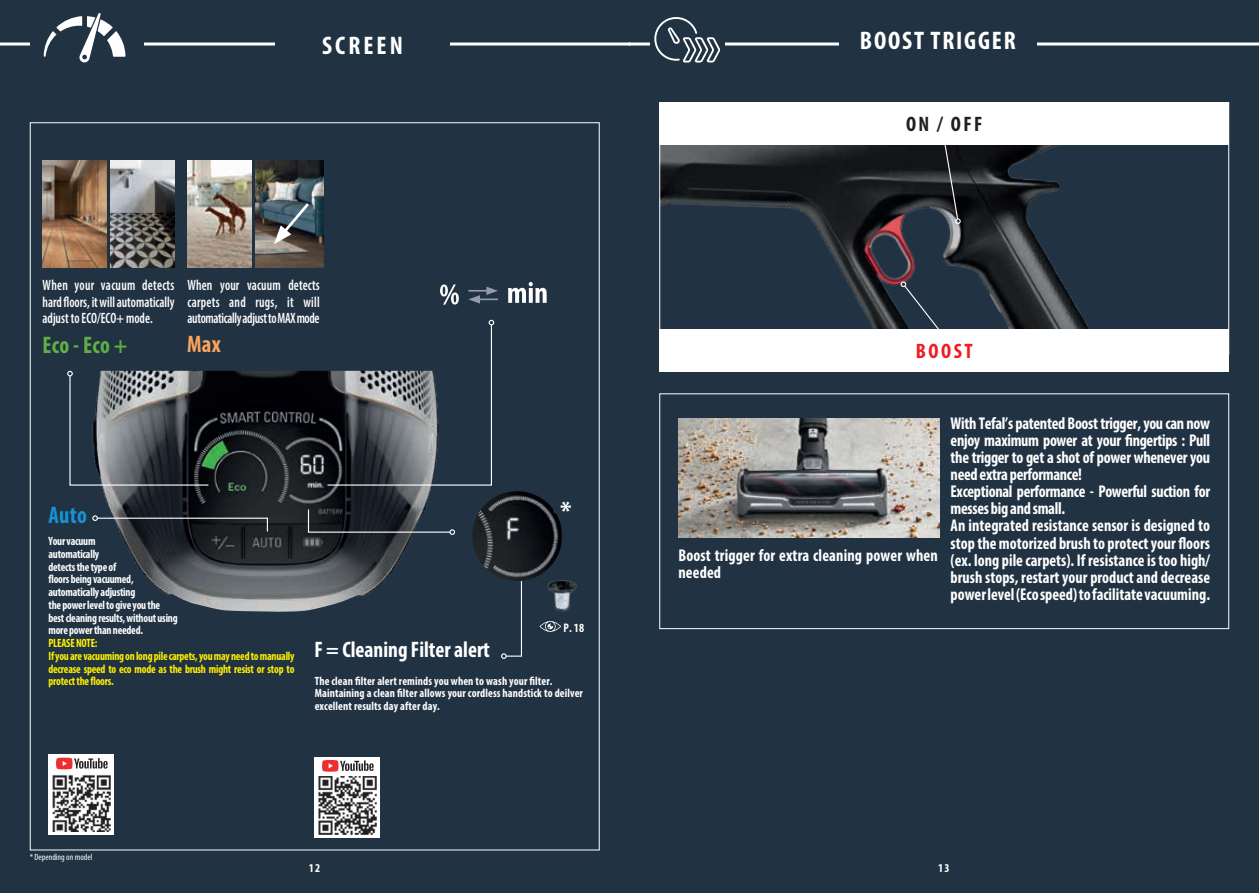
<style>
.page{position:relative;width:1259px;height:893px;background:#fff}
.page>*{position:absolute;margin:0;border:0;box-sizing:border-box;transform-origin:0 0}
.t1{font:700 condensed 25.5px "Myriad Pro";letter-spacing:.07em;color:#fff}
.t2{font:700 25.5px "Myriad Pro";color:#fff}
.t3{font:700 condensed 24px "Myriad Pro";letter-spacing:.01em;color:#5faf45;scale:.95 1}
.t4{font:700 condensed 24px "Myriad Pro";color:#1694d3;scale:.95 1}
.t5{font:700 condensed 24px "Myriad Pro";color:#f9a55d;scale:.95 1}
.t6{font:700 condensed 22.5px "Myriad Pro";color:#fff;scale:.95 1}
.t7{font:700 condensed 21px "Myriad Pro";color:#231f20}
.t8{font:700 condensed 21px "Myriad Pro";letter-spacing:.12em;color:#ee1d23}
.t9{font:700 condensed 17.1px/17.1px "Myriad Pro";color:#fff;scale:.94 1}
.t10{font:600 condensed 15px/16.5px "Myriad Pro";color:#fff;text-align:justify;scale:.85 1}
.t11{font:700 condensed 12.45px "Myriad Pro";color:#fff;scale:.95 1}
.t12{font:700 condensed 12px/12.8px "Myriad Pro";letter-spacing:-.02em;color:#fff;scale:.92 1}
.t13{font:700 condensed 12px/12.8px "Myriad Pro";letter-spacing:.01em;color:#fff;scale:.95 1}
.t14{font:700 condensed 12px/12.8px "Myriad Pro";letter-spacing:-.02em;color:#fff101;scale:.92 1}
.t15{font:700 condensed 12px "Myriad Pro";letter-spacing:-.02em;color:#fff}
.t16{font:condensed 9px "Myriad Pro";color:#fff}
</style>
<div class="page">
<div style="left:0;top:0;width:629px;height:893px;background:#213242"></div>
<div style="left:314px;top:757px;width:65px;height:80px;background:#fff"></div>
<svg style="left:322px;top:760px;width:51px;height:12px"></svg>
<img style="left:318px;top:776px;width:58px;height:58px">
<div style="left:617px;top:0;width:642px;height:893px;background:#213242"></div>
<hr style="left:0;top:43px;width:630px;height:3px;background:#fff">
<div style="left:30px;top:34px;width:114px;height:26px;background:#213242"></div>
<svg style="left:44px;top:13px;width:81px;height:50px"></svg>
<img style="left:102px;top:371px;width:329px;height:241px">
<svg style="left:67px;top:371px;width:142px;height:115px"></svg>
<svg style="left:307px;top:508px;width:148px;height:27px"></svg>
<svg style="left:92px;top:515px;width:176px;height:18px;background:#2d3238"></svg>
<svg style="left:326px;top:320px;width:168px;height:166px"></svg>
<img style="left:43px;top:161px;width:63px;height:106px">
<img style="left:111px;top:161px;width:64px;height:106px">
<img style="left:188px;top:161px;width:63px;height:106px">
<img style="left:255px;top:161px;width:68px;height:106px">
<svg style="left:274px;top:200px;width:38px;height:44px;background:#59666d"></svg>
<svg style="left:440px;top:284px;width:19px;height:21px"></svg>
<svg style="left:508px;top:282px;width:38px;height:21px"></svg>
<svg style="left:468px;top:287px;width:30px;height:17px"></svg>
<img style="left:472px;top:491px;width:90px;height:90px;border-radius:45px">
<img style="left:547px;top:580px;width:30px;height:32px">
<svg style="left:539px;top:621px;width:22px;height:11px"></svg>
<div style="left:48px;top:754px;width:66px;height:81px;background:#fff"></div>
<svg style="left:56px;top:758px;width:52px;height:11px"></svg>
<img style="left:53px;top:775px;width:57px;height:57px">
<svg style="left:501px;top:580px;width:21px;height:79px"></svg>
<div style="left:275px;top:30px;width:175px;height:28px;background:#213242"></div>
<hr style="left:628px;top:43px;width:631px;height:3px;background:#fff">
<div style="left:839px;top:30px;width:197px;height:27px;background:#213242"></div>
<div style="left:659px;top:393px;width:570px;height:236px;border:1px solid #fff"></div>
<img style="left:661px;top:145px;width:429px;height:184px">
<div style="left:659px;top:102px;width:570px;height:43px;background:#fff"></div>
<div style="left:659px;top:329px;width:570px;height:43px;background:#fff"></div>
<svg style="left:943px;top:145px;width:17px;height:79px"></svg>
<svg style="left:900px;top:280px;width:46px;height:49px"></svg>
<img style="left:679px;top:419px;width:260px;height:118px">
<div style="left:650px;top:13px;width:74px;height:53px;background:#213242"></div>
<svg style="left:654px;top:17px;width:66px;height:46px"></svg>
<h1 class="t1" style="left:322px;top:29px;width:82px">SCREEN</h1>
<p class="t10" style="left:43px;top:277px;width:157px">When your vacuum detects hard floors, it will automatically adjust to ECO/ECO+ mode.</p>
<p class="t10" style="left:188px;top:277px;width:157px">When your vacuum detects carpets and rugs, it will automatically adjust to MAX mode</p>
<h2 class="t3" style="left:43px;top:330px;width:91px">Eco - Eco +</h2>
<h2 class="t5" style="left:187px;top:329px;width:37px">Max</h2>
<h2 class="t4" style="left:48px;top:500px;width:42px">Auto</h2>
<p class="t12" style="left:48px;top:534px;width:142px">Your vacuum<br>automatically<br>detects the type of<br>floors being vacuumed, automatically adjusting<br>the power level to give you the best cleaning results, without using more power than needed.</p>
<p class="t14" style="left:48px;top:636px;width:269px">PLEASE NOTE:<br>If you are vacuuming on long pile carpets, you may need to manually decrease speed to eco mode as the brush might resist or stop to protect the floors.</p>
<h1 class="t2" style="left:560px;top:493px;width:13px">*</h1>
<h3 class="t6" style="left:314px;top:636px;width:186px">F = Cleaning Filter alert</h3>
<p class="t11" style="left:563px;top:620px;width:23px">P. 18</p>
<p class="t13" style="left:315px;top:674px;width:284px">The clean filter alert reminds you when to wash your filter.<br>Maintaining a clean filter allows your cordless handstick to deilver excellent results day after day.</p>
<p class="t16" style="left:30px;top:852px;width:64px">* Depending on model</p>
<h1 class="t1" style="left:860px;top:24px;width:157px">BOOST TRIGGER</h1>
<p class="t7" style="left:906px;top:111px;width:78px">ON / OFF</p>
<p class="t8" style="left:915px;top:338px;width:58px">BOOST</p>
<p class="t9" style="left:678px;top:546px;width:277px">Boost trigger for extra cleaning power when needed</p>
<p class="t9" style="left:950px;top:414px;width:277px">With Tefal’s patented Boost trigger, you can now enjoy maximum power at your fingertips : Pull the trigger to get a shot of power whenever you need extra performance!<br>Exceptional performance - Powerful suction for messes big and small.<br>An integrated resistance sensor is designed to stop the motorized brush to protect your floors (ex. long pile carpets). If resistance is too high/ brush stops, restart your product and decrease power level (Eco speed) to facilitate vacuuming.</p>
<p class="t15" style="left:309px;top:861px;width:13px">12</p>
<p class="t15" style="left:938px;top:861px;width:13px">13</p>
</div>
